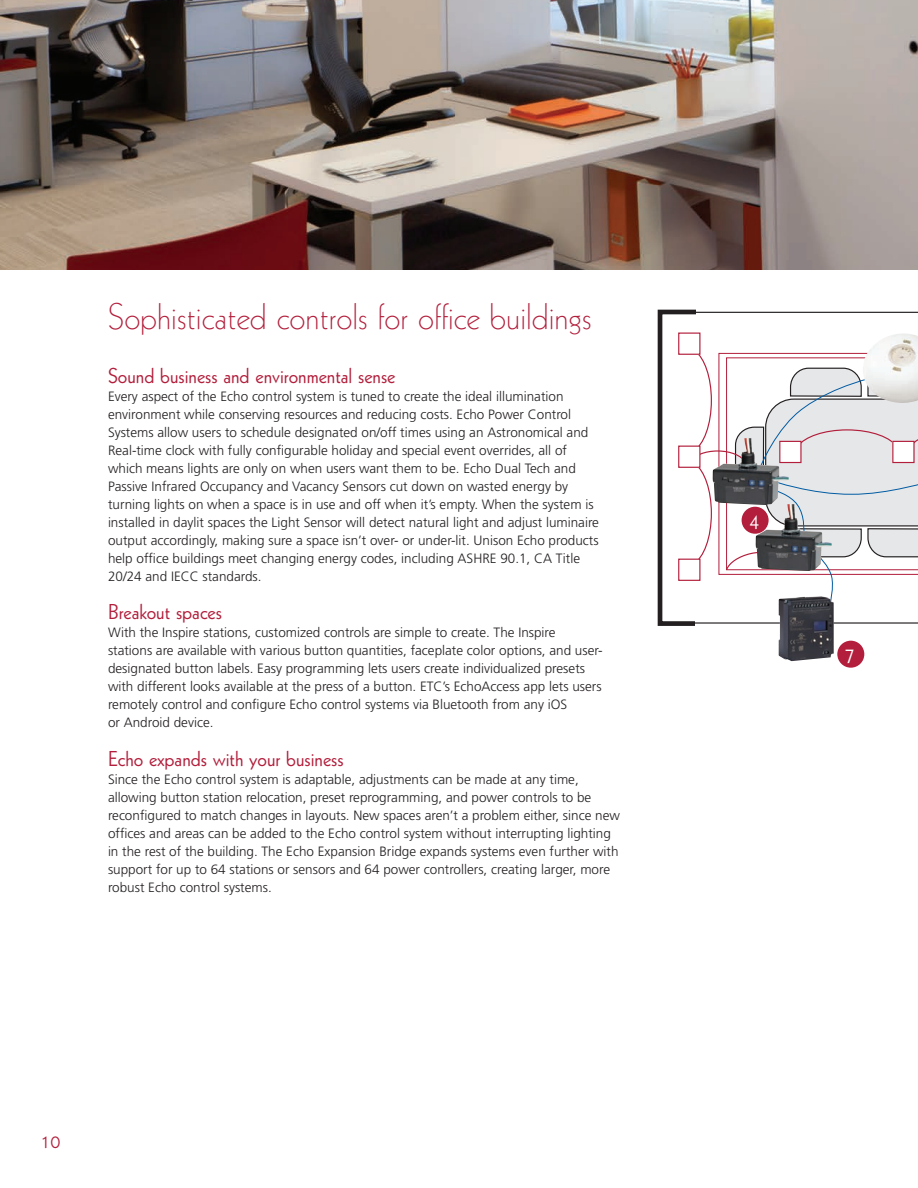
<style>
.page{position:relative;width:918px;height:1188px;background:#fff}
.page>*{position:absolute;margin:0;border:0;box-sizing:border-box;transform-origin:0 0}
.t1{font:36px "Geometric 231 BT Light C";color:#b21e3b}
.t2{font:21px "Geometric 231 BT Roman C";color:#b21e3b}
.t3{font:21px "Geometric 231 BT Roman C";color:#fff}
.t4{font:18px "Geometric 231 BT Roman C";color:#b21e3b}
.t5{font:300 13.5px/18px "Frutiger LT";color:#231f20}
</style>
<div class="page">
<img style="left:0;top:0;width:918px;height:270px">
<svg style="left:658px;top:310px;width:43px;height:316px"></svg>
<div style="left:696px;top:297px;width:222px;height:51px;background:#fff"></div>
<hr style="left:690px;top:312px;width:228px;height:1px;background:#231f20">
<div style="left:695px;top:601px;width:223px;height:57px;background:#fff"></div>
<hr style="left:690px;top:622px;width:228px;height:2px;background:#231f20">
<div style="left:679px;top:333px;width:21px;height:21px;background:#fff"></div>
<div style="left:678px;top:333px;width:22px;height:22px;border:1px solid #b21e3b"></div>
<div style="left:679px;top:559px;width:21px;height:21px;background:#fff"></div>
<div style="left:678px;top:559px;width:22px;height:22px;border:1px solid #b21e3b"></div>
<div style="left:679px;top:446px;width:21px;height:21px;background:#fff"></div>
<div style="left:678px;top:446px;width:22px;height:22px;border:1px solid #b21e3b"></div>
<div style="left:837px;top:641px;width:27px;height:27px;background:#b21e3b;border-radius:50%"></div>
<svg style="left:689px;top:349px;width:229px;height:256px"></svg>
<img style="left:713px;top:438px;width:76px;height:67px">
<img style="left:756px;top:504px;width:76px;height:67px">
<img style="left:861px;top:333px;width:57px;height:70px">
<img style="left:778px;top:596px;width:56px;height:65px">
<h1 class="t1" style="left:108px;top:294px;width:485px">Sophisticated controls for office buildings</h1>
<h2 class="t2" style="left:108px;top:362px;width:289px">Sound business and environmental sense</h2>
<p class="t5" style="left:108px;top:388px;width:493px">Every aspect of the Echo control system is tuned to create the ideal illumination environment while conserving resources and reducing costs. Echo Power Control Systems allow users to schedule designated on/off times using an Astronomical and Real-time clock with fully configurable holiday and special event overrides, all of which means lights are only on when users want them to be. Echo Dual Tech and Passive Infrared Occupancy and Vacancy Sensors cut down on wasted energy by turning lights on when a space is in use and off when it’s empty. When the system is installed in daylit spaces the Light Sensor will detect natural light and adjust luminaire output accordingly, making sure a space isn’t over- or under-lit. Unison Echo products help office buildings meet changing energy codes, including ASHRE 90.1, CA Title 20/24 and IECC standards.</p>
<h2 class="t2" style="left:108px;top:598px;width:115px">Breakout spaces</h2>
<p class="t5" style="left:108px;top:624px;width:496px">With the Inspire stations, customized controls are simple to create. The Inspire stations are available with various button quantities, faceplate color options, and user&shy;designated button labels. Easy programming lets users create individualized presets with different looks available at the press of a button. ETC’s EchoAccess app lets users remotely control and configure Echo control systems via Bluetooth from any iOS<br>or Android device.</p>
<h2 class="t2" style="left:108px;top:745px;width:237px">Echo expands with your business</h2>
<p class="t5" style="left:108px;top:770px;width:513px">Since the Echo control system is adaptable, adjustments can be made at any time, allowing button station relocation, preset reprogramming, and power controls to be reconfigured to match changes in layouts. New spaces aren’t a problem either, since new offices and areas can be added to the Echo control system without interrupting lighting in the rest of the building. The Echo Expansion Bridge expands systems even further with support for up to 64 stations or sensors and 64 power controllers, creating larger, more robust Echo control systems.</p>
<h3 class="t4" style="left:40px;top:1130px;width:22px">10</h3>
<h2 class="t3" style="left:749px;top:508px;width:13px">4</h2>
<h2 class="t3" style="left:844px;top:642px;width:13px">7</h2>
</div>
